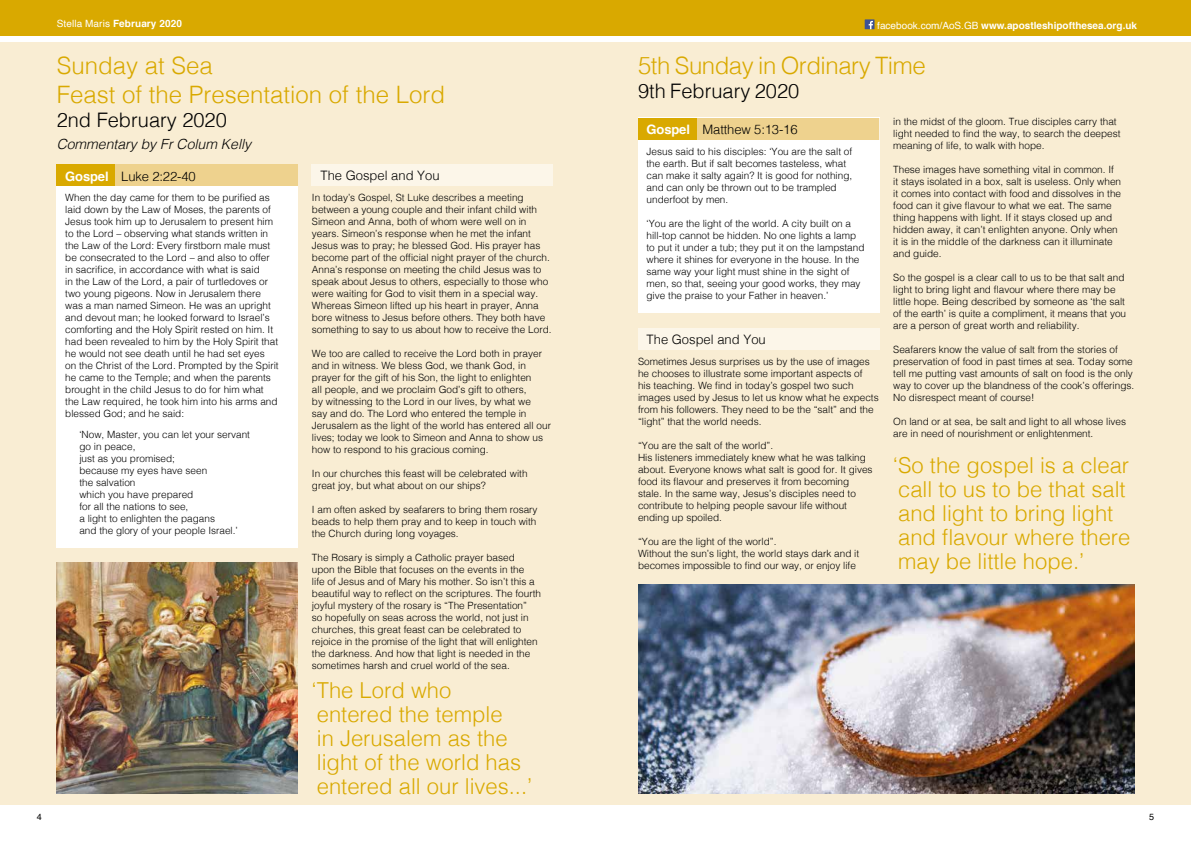
<style>
.page{position:relative;width:1191px;height:842px;background:#fff}
.page>*{position:absolute;margin:0;border:0;box-sizing:border-box;transform-origin:0 0}
.t1{font:300 24px/28.8px "Helvetica";color:#d9a900}
.t2{font:300 24px "Helvetica";letter-spacing:-.02em;color:#d9a900}
.t3{font:300 22px/24px "Helvetica";color:#d9a900}
.t4{font:300 20px "Helvetica";color:#000}
.t5{font:italic 300 14px "Helvetica";color:#000}
.t6{font:300 13px "Helvetica";color:#000}
.t7{font:300 10px/12px "Helvetica";color:#000}
.t8{font:700 10px "Helvetica";color:#fff}
.t9{font:10px "Helvetica";letter-spacing:.01em;color:#fff}
.t10{font:9px "Helvetica";color:#000}
.s1{font-weight:700}
.s2{font-weight:400}
.s3{font-weight:700;color:#fff}
</style>
<div class="page">
<div style="left:0;top:0;width:1191px;height:35px;background:#d9a900"></div>
<div style="left:864px;top:19px;width:10px;height:10px;background:#3e5293"></div>
<svg style="left:868px;top:21px;width:5px;height:8px"></svg>
<div style="left:0;top:43px;width:1191px;height:762px;background:#f9edd3"></div>
<div style="left:638px;top:328px;width:241px;height:22px;background:#fcf6e9"></div>
<div style="left:638px;top:118px;width:241px;height:195px;background:#fff"></div>
<div style="left:638px;top:118px;width:240px;height:22px;background:#eed28e"></div>
<div style="left:638px;top:118px;width:58px;height:22px;background:#d9a900"></div>
<div style="left:312px;top:164px;width:241px;height:22px;background:#fcf6e9"></div>
<img style="left:57px;top:563px;width:241px;height:231px">
<div style="left:57px;top:164px;width:241px;height:384px;background:#fff"></div>
<div style="left:57px;top:164px;width:240px;height:22px;background:#eed28e"></div>
<div style="left:57px;top:164px;width:58px;height:22px;background:#d9a900"></div>
<img style="left:638px;top:584px;width:496px;height:210px">
<p class="t9" style="left:57px;top:16px;width:113px">Stella Maris <span class="s1">March 2019</span></p>
<p class="t8" style="left:113px;top:15px;width:71px">February 2020</p>
<p class="t8" style="left:877px;top:17px;width:261px"><span class="s2">facebook.com/AoS.GB</span> www.apostleshipofthesea.org.uk</p>
<h1 class="t2" style="left:638px;top:45px;width:289px">5th Sunday in Ordinary Time</h1>
<h3 class="t4" style="left:638px;top:74px;width:163px">9th February 2020</h3>
<h1 class="t1" style="left:57px;top:49px;width:390px">Sunday at Sea<br>Feast of the Presentation of the Lord</h1>
<h3 class="t4" style="left:57px;top:103px;width:172px">2nd February 2020</h3>
<h3 class="t5" style="left:57px;top:132px;width:196px">Commentary by Fr Colum Kelly</h3>
<h3 class="t6" style="left:320px;top:164px;width:121px">The Gospel and You</h3>
<p class="t7" style="left:312px;top:190px;width:241px">In today’s Gospel, St Luke describes a meeting between a young couple and their infant child with Simeon and Anna, both of whom were well on in years. Simeon’s response when he met the infant Jesus was to pray; he blessed God. His prayer has become part of the official night prayer of the church.<br>Anna’s response on meeting the child Jesus was to speak about Jesus to others, especially to those who were waiting for God to visit them in a special way.<br>Whereas Simeon lifted up his heart in prayer, Anna bore witness to Jesus before others. They both have something to say to us about how to receive the Lord.</p>
<p class="t7" style="left:312px;top:346px;width:240px">We too are called to receive the Lord both in prayer and in witness. We bless God, we thank God, in prayer for the gift of his Son, the light to enlighten<br>all people, and we proclaim God’s gift to others,<br>by witnessing to the Lord in our lives, by what we<br>say and do. The Lord who entered the temple in Jerusalem as the light of the world has entered all our lives; today we look to Simeon and Anna to show us how to respond to his gracious coming.</p>
<p class="t7" style="left:312px;top:466px;width:217px">In our churches this feast will be celebrated with great joy, but what about on our ships?</p>
<p class="t7" style="left:312px;top:502px;width:227px;text-align:justify">I am often asked by seafarers to bring them rosary beads to help them pray and to keep in touch with the Church during long voyages.</p>
<p class="t7" style="left:312px;top:550px;width:230px">The Rosary is simply a Catholic prayer based<br>upon the Bible that focuses on the events in the<br>life of Jesus and of Mary his mother. So isn’t this a beautiful way to reflect on the scriptures. The fourth joyful mystery of the rosary is “The Presentation”<br>so hopefully on seas across the world, not just in churches, this great feast can be celebrated to rejoice in the promise of the light that will enlighten the darkness. And how that light is needed in the sometimes harsh and cruel world of the sea.</p>
<h2 class="t3" style="left:312px;top:676px;width:222px">‘The Lord who entered the temple<br>in Jerusalem as the light of the world has entered all our lives...’</h2>
<p class="t7" style="left:893px;top:115px;width:229px">in the midst of the gloom. True disciples carry that light needed to find the way, to search the deepest meaning of life, to walk with hope.</p>
<p class="t7" style="left:893px;top:163px;width:229px">These images have something vital in common. If it stays isolated in a box, salt is useless. Only when it comes into contact with food and dissolves in the food can it give flavour to what we eat. The same thing happens with light. If it stays closed up and hidden away, it can’t enlighten anyone. Only when it is in the middle of the darkness can it illuminate and guide.</p>
<p class="t7" style="left:893px;top:271px;width:234px">So the gospel is a clear call to us to be that salt and light to bring light and flavour where there may be little hope. Being described by someone as ‘the salt of the earth’ is quite a compliment, it means that you are a person of great worth and reliability.</p>
<p class="t7" style="left:893px;top:343px;width:242px">Seafarers know the value of salt from the stories of preservation of food in past times at sea. Today some tell me putting vast amounts of salt on food is the only way to cover up the blandness of the cook’s offerings.<br>No disrespect meant of course!</p>
<p class="t7" style="left:893px;top:415px;width:234px">On land or at sea, be salt and light to all whose lives are in need of nourishment or enlightenment.</p>
<h2 class="t3" style="left:893px;top:451px;width:239px">‘So the gospel is a clear call to us to be that salt and light to bring light and flavour where there may be little hope.’</h2>
<h3 class="t6" style="left:646px;top:119px;width:152px"><span class="s3">Gospel</span> Matthew 5:13-16</h3>
<p class="t7" style="left:646px;top:145px;width:207px">Jesus said to his disciples: ‘You are the salt of the earth. But if salt becomes tasteless, what can make it salty again? It is good for nothing, and can only be thrown out to be trampled underfoot by men.</p>
<p class="t7" style="left:646px;top:217px;width:219px">‘You are the light of the world. A city built on a hill-top cannot be hidden. No one lights a lamp to put it under a tub; they put it on the lampstand where it shines for everyone in the house. In the same way your light must shine in the sight of men, so that, seeing your good works, they may give the praise to your Father in heaven.’</p>
<h3 class="t6" style="left:65px;top:165px;width:132px"><span class="s3">Gospel</span> Luke 2:22-40</h3>
<p class="t7" style="left:65px;top:191px;width:215px">When the day came for them to be purified as laid down by the Law of Moses, the parents of Jesus took him up to Jerusalem to present him to the Lord – observing what stands written in the Law of the Lord: Every firstborn male must be consecrated to the Lord – and also to offer in sacrifice, in accordance with what is said<br>in the Law of the Lord, a pair of turtledoves or two young pigeons. Now in Jerusalem there was a man named Simeon. He was an upright and devout man; he looked forward to Israel’s comforting and the Holy Spirit rested on him. It had been revealed to him by the Holy Spirit that he would not see death until he had set eyes<br>on the Christ of the Lord. Prompted by the Spirit he came to the Temple; and when the parents brought in the child Jesus to do for him what the Law required, he took him into his arms and blessed God; and he said:</p>
<p class="t7" style="left:79px;top:427px;width:172px">‘Now, Master, you can let your servant go in peace,<br>just as you promised;<br>because my eyes have seen<br>the salvation<br>which you have prepared<br>for all the nations to see,<br>a light to enlighten the pagans<br>and the glory of your people Israel.’</p>
<h3 class="t6" style="left:646px;top:328px;width:121px">The Gospel and You</h3>
<p class="t7" style="left:638px;top:354px;width:242px">Sometimes Jesus surprises us by the use of images he chooses to illustrate some important aspects of<br>his teaching. We find in today’s gospel two such images used by Jesus to let us know what he expects from his followers. They need to be the “salt” and the “light” that the world needs.</p>
<p class="t7" style="left:638px;top:438px;width:236px">“You are the salt of the world”.<br>His listeners immediately knew what he was talking about. Everyone knows what salt is good for. It gives food its flavour and preserves it from becoming stale. In the same way, Jesus’s disciples need to contribute to helping people savour life without ending up spoiled.</p>
<p class="t7" style="left:638px;top:534px;width:223px">“You are the light of the world”.<br>Without the sun’s light, the world stays dark and it becomes impossible to find our way, or enjoy life</p>
<p class="t10" style="left:37px;top:810px;width:7px">4</p>
<p class="t10" style="left:1149px;top:810px;width:7px">5</p>
</div>
